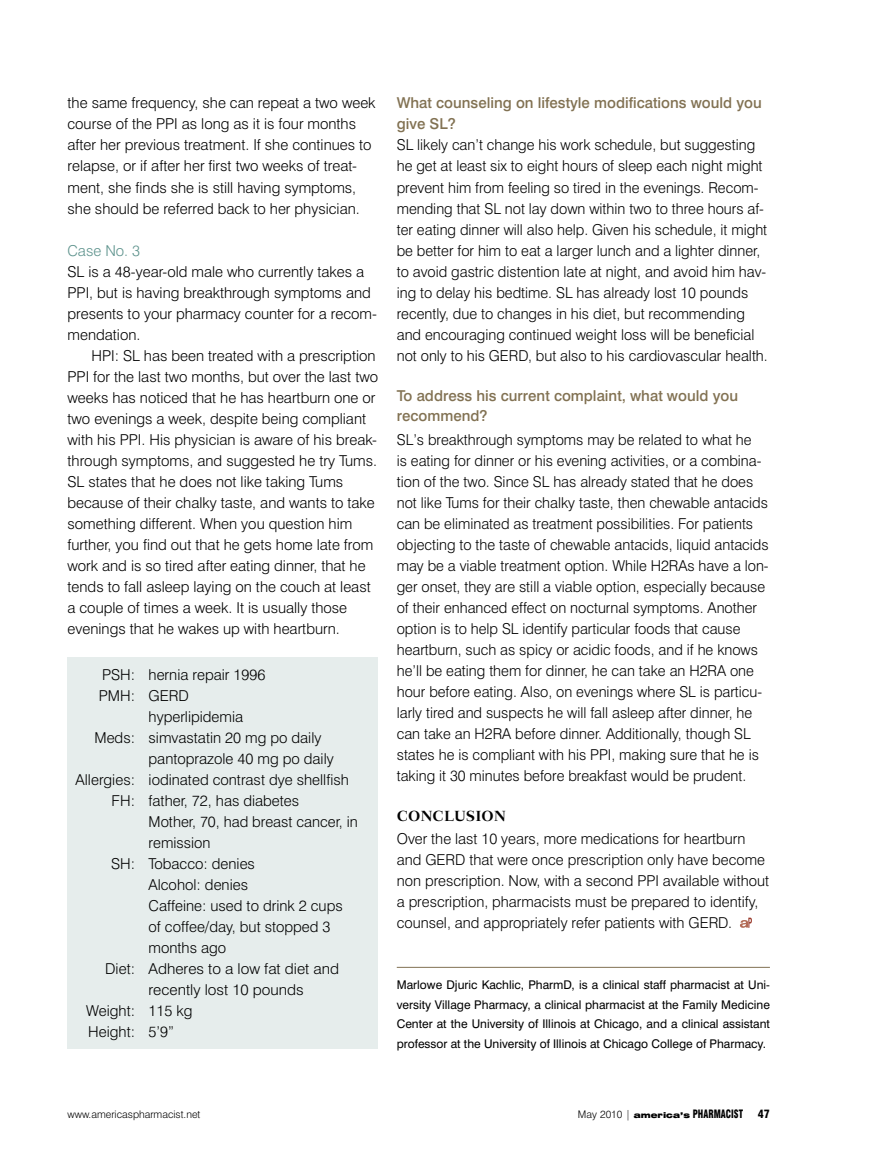
<style>
.page{position:relative;width:878px;height:1175px;background:#fff}
.page>*{position:absolute;margin:0;border:0;box-sizing:border-box;transform-origin:0 0}
.t1{font:300 15px/21px "Swiss 721 BT";color:#000}
.t2{font:500 15px/21px "Swiss 721 BT";color:#827253}
.t3{font:700 15px "Fairfield LH";color:#000}
.t4{font:300 15px "Swiss 721 BT";color:#5e938d}
.t5{font:12px/19.5px "Swiss 721 BT";color:#000;text-align:justify}
.t6{font:900 condensed 11.25px "Swiss 721 BT";color:#000;scale:.8 1}
.t7{font:900 condensed 11.25px "Swiss 721 BT";color:#000}
.t8{font:300 10.5px "Swiss 721 BT";color:#000}
.s1{font-weight:300;font-stretch:normal;font-size:10.5px}
.s2{font-stretch:expanded;font-size:7.95px}
</style>
<div class="page">
<div style="left:67px;top:657px;width:311px;height:391px;background:#e6edec"></div>
<hr style="left:397px;top:967px;width:373px;height:1px;background:#827253">
<svg style="left:740px;top:917px;width:11px;height:10px"></svg>
<p class="t1" style="left:68px;top:92px;width:309px">the same frequency, she can repeat a two week course of the PPI as long as it is four months after her previous treatment. If she continues to relapse, or if after her first two weeks of treat&shy;ment, she finds she is still having symptoms, she should be referred back to her physician.</p>
<p class="t4" style="left:68px;top:241px;width:74px">Case No. 3</p>
<p class="t1" style="left:68px;top:260px;width:311px">SL is a 48-year-old male who currently takes a PPI, but is having breakthrough symptoms and presents to your pharmacy counter for a recom&shy;mendation.</p>
<p class="t1" style="left:68px;top:344px;width:312px;text-indent:24px">HPI: SL has been treated with a prescription PPI for the last two months, but over the last two weeks has noticed that he has heartburn one or two evenings a week, despite being compliant with his PPI. His physician is aware of his break&shy;through symptoms, and suggested he try Tums.<br>SL states that he does not like taking Tums because of their chalky taste, and wants to take something different. When you question him further, you find out that he gets home late from work and is so tired after eating dinner, that he tends to fall asleep laying on the couch at least a couple of times a week. It is usually those evenings that he wakes up with heartburn.</p>
<p class="t1" style="left:99px;top:664px;width:168px">PSH: hernia repair 1996<br>PMH: GERD</p>
<p class="t1" style="left:148px;top:706px;width:96px">hyperlipidemia</p>
<p class="t1" style="left:94px;top:727px;width:228px">Meds: simvastatin 20 mg po daily</p>
<p class="t1" style="left:148px;top:748px;width:187px">pantoprazole 40 mg po daily</p>
<p class="t1" style="left:76px;top:769px;width:275px">Allergies: iodinated contrast dye shellfish</p>
<p class="t1" style="left:112px;top:790px;width:189px">FH: father, 72, has diabetes</p>
<p class="t1" style="left:149px;top:811px;width:211px">Mother, 70, had breast cancer, in</p>
<p class="t1" style="left:148px;top:832px;width:63px">remission</p>
<p class="t1" style="left:111px;top:853px;width:145px">SH: Tobacco: denies</p>
<p class="t1" style="left:148px;top:874px;width:101px">Alcohol: denies</p>
<p class="t1" style="left:148px;top:895px;width:196px">Caffeine: used to drink 2 cups</p>
<p class="t1" style="left:148px;top:916px;width:183px">of coffee/day, but stopped 3</p>
<p class="t1" style="left:148px;top:937px;width:79px">months ago</p>
<p class="t1" style="left:105px;top:958px;width:235px">Diet: Adheres to a low fat diet and</p>
<p class="t1" style="left:148px;top:979px;width:157px">recently lost 10 pounds</p>
<p class="t1" style="left:86px;top:1000px;width:108px">Weight: 115 kg</p>
<p class="t1" style="left:88px;top:1021px;width:87px">Height: 5’9”</p>
<p class="t2" style="left:397px;top:92px;width:366px">What counseling on lifestyle modifications would you give SL?</p>
<p class="t1" style="left:397px;top:134px;width:372px">SL likely can’t change his work schedule, but suggesting he get at least six to eight hours of sleep each night might prevent him from feeling so tired in the evenings. Recom&shy;mending that SL not lay down within two to three hours af&shy;ter eating dinner will also help. Given his schedule, it might be better for him to eat a larger lunch and a lighter dinner, to avoid gastric distention late at night, and avoid him hav&shy;ing to delay his bedtime. SL has already lost 10 pounds recently, due to changes in his diet, but recommending and encouraging continued weight loss will be beneficial not only to his GERD, but also to his cardiovascular health.</p>
<p class="t2" style="left:397px;top:386px;width:343px;line-height:19.5px">To address his current complaint, what would you recommend?</p>
<p class="t1" style="left:397px;top:428px;width:373px">SL’s breakthrough symptoms may be related to what he<br>is eating for dinner or his evening activities, or a combina&shy;tion of the two. Since SL has already stated that he does not like Tums for their chalky taste, then chewable antacids can be eliminated as treatment possibilities. For patients objecting to the taste of chewable antacids, liquid antacids may be a viable treatment option. While H2RAs have a lon&shy;ger onset, they are still a viable option, especially because of their enhanced effect on nocturnal symptoms. Another option is to help SL identify particular foods that cause heartburn, such as spicy or acidic foods, and if he knows he’ll be eating them for dinner, he can take an H2RA one hour before eating. Also, on evenings where SL is particu&shy;larly tired and suspects he will fall asleep after dinner, he can take an H2RA before dinner. Additionally, though SL states he is compliant with his PPI, making sure that he is taking it 30 minutes before breakfast would be prudent.</p>
<p class="t3" style="left:397px;top:807px;width:24px">CONCL</p>
<p class="t3" style="left:454px;top:807px;width:23px">USION</p>
<p class="t1" style="left:397px;top:827px;width:374px">Over the last 10 years, more medications for heartburn and GERD that were once prescription only have become non prescription. Now, with a second PPI available without a prescription, pharmacists must be prepared to identify, counsel, and appropriately refer patients with GERD.</p>
<p class="t5" style="left:397px;top:975px;width:374px">Marlowe Djuric Kachlic, PharmD, is a clinical staff pharmacist at Uni&shy;versity Village Pharmacy, a clinical pharmacist at the Family Medicine Center at the University of Illinois at Chicago, and a clinical assistant professor at the University of Illinois at Chicago College of Pharmacy.</p>
<p class="t8" style="left:68px;top:1108px;width:134px">www.americaspharmacist.net</p>
<p class="t6" style="left:578px;top:1107px;width:208px"><span class="s1">May 2010 |</span> <span class="s2">america’s</span> PHARMACIST</p>
<p class="t7" style="left:757px;top:1107px;width:7px">47</p>
</div>
